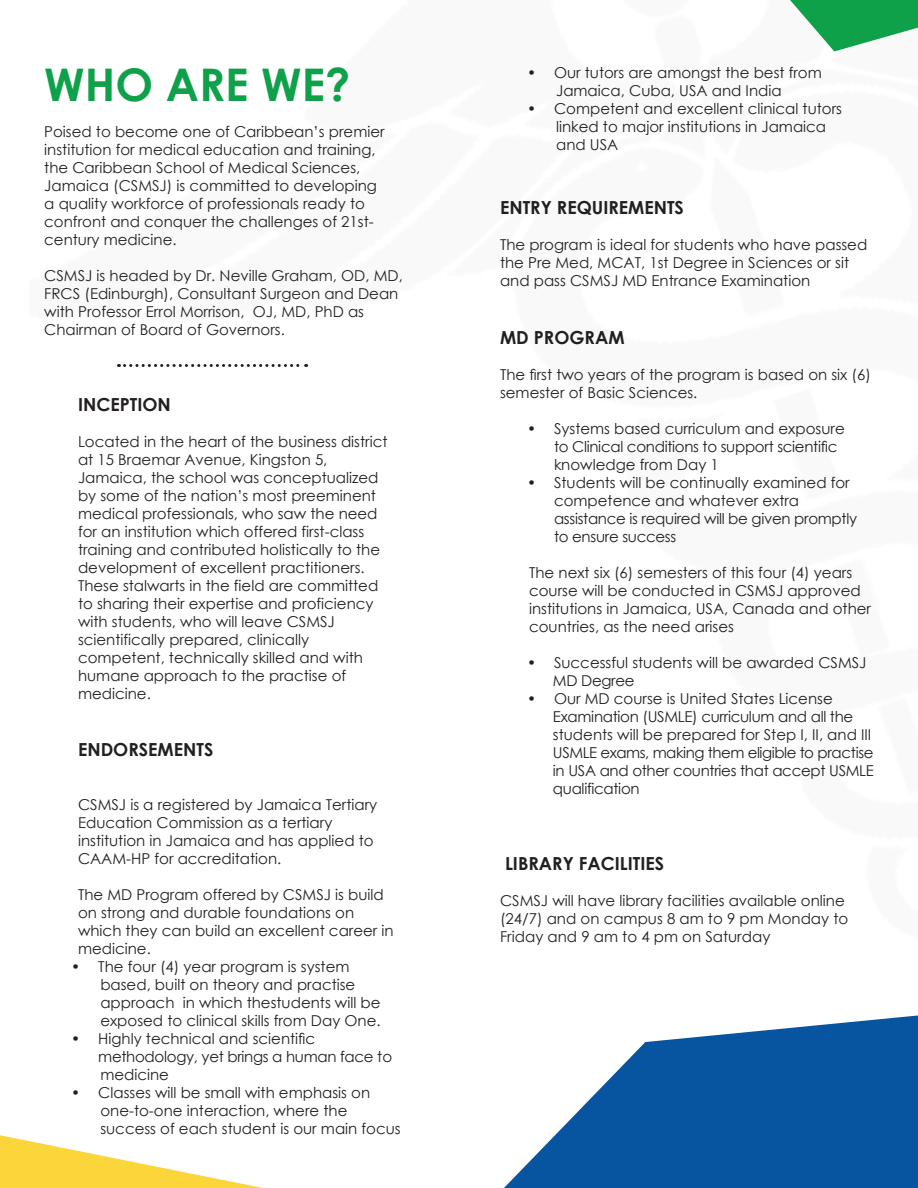
<style>
.page{position:relative;width:918px;height:1188px;background:#fff}
.page>*{position:absolute;margin:0;border:0;box-sizing:border-box;transform-origin:0 0}
.t1{font:700 45px "Century Gothic";color:#0fa14a}
.t2{font:700 18px "Century Gothic";color:#231f20}
.t3{font:15px/18px "Century Gothic";color:#231f20}
.t4{font:15px/18px "Century Gothic";letter-spacing:-.02em;color:#231f20}
</style>
<div class="page">
<svg style="left:504px;top:1015px;width:414px;height:173px;fill:#0754a0"></svg>
<svg style="left:0;top:1135px;width:263px;height:53px"></svg>
<svg style="left:125px;top:364px;width:182px;height:3px"></svg>
<svg style="left:790px;top:0;width:128px;height:51px"></svg>
<p class="t1" style="left:44px;top:51px;width:308px">WHO ARE WE?</p>
<p class="t3" style="left:44px;top:122px;width:342px">Poised to become one of Caribbean s’ premier institution for medical education and training, the Caribbean School of Medical Sciences, Jamaica (CSMSJ) is committed to developing a quality workforce of professionals ready to</p>
<p class="t3" style="left:44px;top:230px;width:134px">century medicine.</p>
<p class="t3" style="left:44px;top:212px;width:331px">confront and conquer the challenges of 21st-</p>
<p class="t3" style="left:44px;top:266px;width:360px">CSMSJ is headed by Dr. Neville Graham, OD, MD,</p>
<p class="t3" style="left:44px;top:284px;width:356px">FRCS (Edinburgh ,) Consultant Surgeon and Dean</p>
<p class="t3" style="left:253px;top:302px;width:113px">OJ, MD, PhD as</p>
<p class="t3" style="left:44px;top:302px;width:242px">with Professor Errol Morrison,<br>Chairman of Board of Governors.</p>
<p class="t2" style="left:78px;top:390px;width:94px">INCEPTION</p>
<p class="t3" style="left:78px;top:432px;width:311px">Located in the heart of the business district at 15 Braemar Avenue, Kingston 5, Jamaica, the school was conceptualized by some of the nation s’ most preeminent medical professionals, who saw the need for an institution which offered first-class training and contributed holistically to the development of excellent practitioners.<br>These stalwarts in the field are committed to sharing their expertise and proficiency with students, who will leave CSMSJ scientifically prepared, clinically competent, technically skilled and with humane approach to the practise of medicine.</p>
<p class="t2" style="left:78px;top:736px;width:137px">ENDORSEMENTS</p>
<p class="t3" style="left:78px;top:796px;width:301px">CSMSJ ais registered by Jamaica Tertiary Education Commission as a tertiary institution in Jamaica and has applied to CAAM-HP for accreditation.</p>
<p class="t3" style="left:78px;top:886px;width:317px">The MD Program offered by CSMSJ is build on strong and durable foundations on which they can build an excellent career in medicine.</p>
<p class="t3" style="left:98px;top:958px;width:253px">The four (4) year program is system</p>
<p class="t3" style="left:71px;top:958px;width:11px">•</p>
<p class="t3" style="left:71px;top:1030px;width:11px">•</p>
<p class="t3" style="left:71px;top:1084px;width:11px">•</p>
<p class="t3" style="left:183px;top:976px;width:199px;text-indent:-82px">based, built on theory and practise<br>in which thestudents will be</p>
<p class="t3" style="left:100px;top:994px;width:282px">approach<br>exposed to clinical skills from Day One.</p>
<p class="t3" style="left:98px;top:1030px;width:218px">Highly technical and scientific</p>
<p class="t4" style="left:98px;top:1048px;width:295px">methodology, yet brings a human face to medicine</p>
<p class="t3" style="left:98px;top:1084px;width:273px">Classes will be small with emphasis on</p>
<p class="t3" style="left:100px;top:1102px;width:302px">one-to-one interaction, where the success of each student is our main focus</p>
<p class="t3" style="left:527px;top:63px;width:11px">•</p>
<p class="t3" style="left:527px;top:99px;width:11px">•</p>
<p class="t3" style="left:554px;top:63px;width:269px">Our tutors are amongst the best from</p>
<p class="t3" style="left:556px;top:81px;width:227px">Jamaica, Cuba, USA and India</p>
<p class="t3" style="left:554px;top:99px;width:290px">Competent and excellent clinical tutors</p>
<p class="t3" style="left:556px;top:117px;width:272px">linked to major institutions in Jamaica</p>
<p class="t3" style="left:556px;top:135px;width:64px">and USA</p>
<p class="t2" style="left:500px;top:194px;width:185px">ENTRY REQUIREMENTS</p>
<p class="t3" style="left:500px;top:236px;width:369px">The program is ideal for students who have passed the Pre Med, MCAT 1, st Degree in Sciences or sit and pass CSMSJ MD Entrance Examination</p>
<p class="t2" style="left:500px;top:324px;width:126px">MD PROGRAM</p>
<p class="t3" style="left:500px;top:365px;width:372px">The first two years of the program is based on six (6) semester of Basic Sciences.</p>
<p class="t3" style="left:554px;top:419px;width:292px">Systems based curriculum and exposure</p>
<p class="t3" style="left:527px;top:419px;width:11px">•</p>
<p class="t3" style="left:527px;top:473px;width:11px">•</p>
<p class="t4" style="left:554px;top:437px;width:285px">to Clinical conditions to support scientific knowledge from Day 1</p>
<p class="t3" style="left:554px;top:473px;width:297px">Students will be continually examined for</p>
<p class="t4" style="left:554px;top:491px;width:305px">competence and whatever extra assistance is required will be given promptly to ensure success</p>
<p class="t3" style="left:529px;top:563px;width:344px">The next six (6) semesters of this four (4) years course will be conducted in CSMSJ approved institutions in Jamaica, USA, Canada and other countries, as the need arises</p>
<p class="t3" style="left:554px;top:653px;width:314px">Successful students will be awarded CSMSJ</p>
<p class="t3" style="left:527px;top:653px;width:11px">•</p>
<p class="t3" style="left:527px;top:689px;width:11px">•</p>
<p class="t3" style="left:553px;top:671px;width:281px">MD Degree<br>Our MD course is United States License</p>
<p class="t4" style="left:553px;top:707px;width:323px">Examination (USMLE) curriculum and all the students will be prepared for Step ,I I,I and III USMLE exams, making them eligible to practise in USA and other countries that accept USMLE qualification</p>
<p class="t2" style="left:505px;top:849px;width:161px">LIBRARY FACILITIES</p>
<p class="t3" style="left:500px;top:891px;width:350px">CSMSJ will have library facilities available online (24/7) and on campus 8 am to 9 pm Monday to<br>Friday and 9 am to 4 pm on Saturday</p>
</div>
